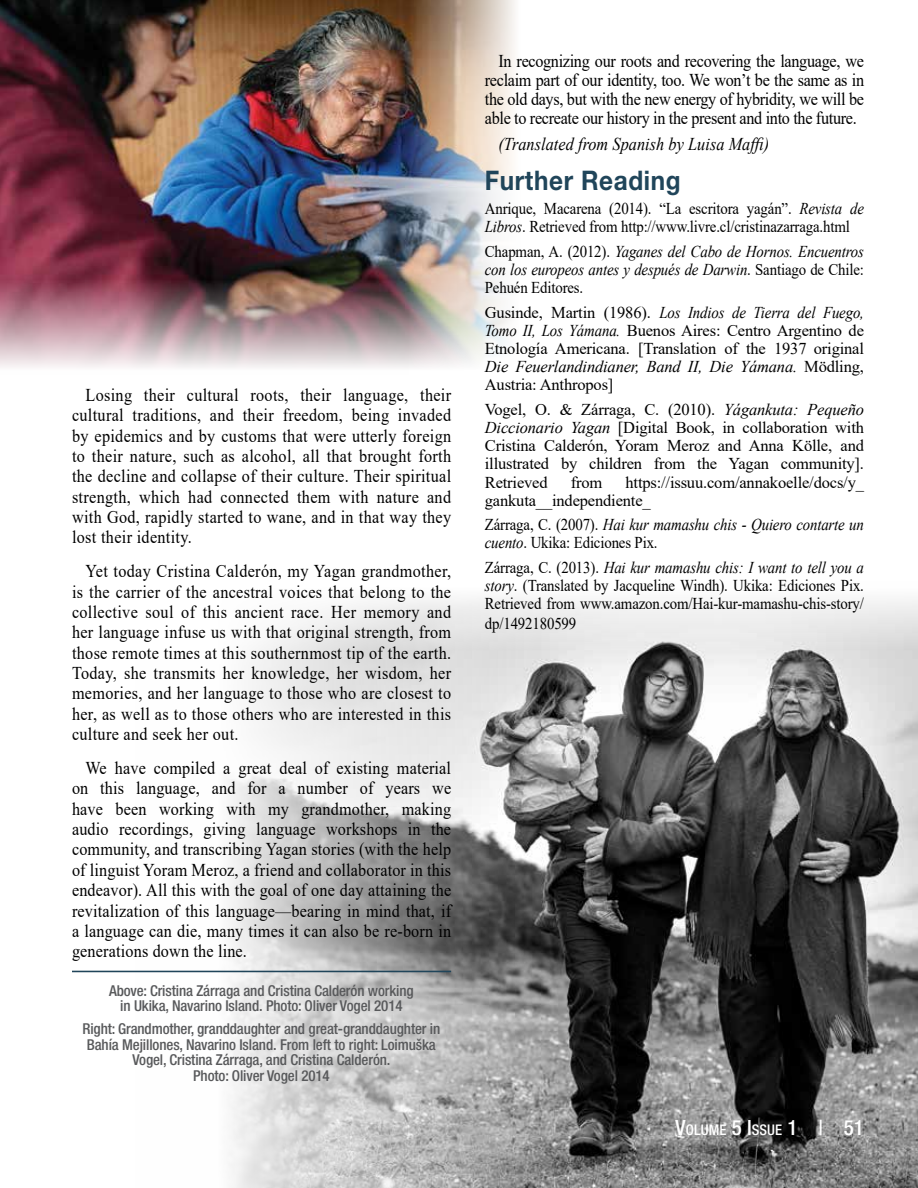
<style>
.page{position:relative;width:918px;height:1188px;background:#fff}
.page>*{position:absolute;margin:0;border:0;box-sizing:border-box;transform-origin:0 0}
.t1{font:700 27px "Helvetica Neue";letter-spacing:.025em;color:#20455a;scale:.9 1}
.t2{font:18px/20.4px "Times New Roman";letter-spacing:.015em;color:#000;text-align:justify;scale:.9 1}
.t3{font:italic 18px "Times New Roman";letter-spacing:.005em;color:#000;scale:.9 1}
.t4{font:16.5px/18px "Times New Roman";letter-spacing:-.01em;color:#000;text-align:justify}
.t5{font:16.5px/18px "Times New Roman";letter-spacing:-.01em;color:#000;scale:.9 1}
.t6{font:italic 16.5px/18px "Times New Roman";letter-spacing:-.01em;color:#000;text-align:justify;scale:.9 1}
.t7{font:500 condensed 15px/15.8px "Helvetica Neue";letter-spacing:-.01em;color:#58595b;text-align:center}
.t8{font:500 condensed 14.7px "Helvetica Neue";letter-spacing:.005em;color:#fff}
.s1{font-style:italic}
.s2{font-style:normal}
.s3{font-size:21px}
</style>
<div class="page">
<img style="left:0;top:0;width:515px;height:368px">
<img style="left:135px;top:599px;width:783px;height:589px">
<hr style="left:72px;top:971px;width:379px;height:1px;background:#20455a">
<p class="t2" style="left:72px;top:384px;width:423px;text-indent:13px">Losing their cultural roots, their language, their cultural traditions, and their freedom, being invaded by epidemics and by customs that were utterly foreign to their nature, such as alcohol, all that brought forth the decline and collapse of their culture. Their spiritual strength, which had connected them with nature and with God, rapidly started to wane, and in that way they lost their identity.</p>
<p class="t2" style="left:72px;top:561px;width:423px;text-indent:13px">Yet today Cristina Calderón, my Yagan grandmother, is the carrier of the ancestral voices that belong to the collective soul of this ancient race. Her memory and her language infuse us with that original strength, from those remote times at this southernmost tip of the earth.<br>Today, she transmits her knowledge, her wisdom, her memories, and her language to those who are closest to her, as well as to those others who are interested in this culture and seek her out.</p>
<p class="t2" style="left:72px;top:757px;width:423px;text-indent:13px">We have compiled a great deal of existing material on this language, and for a number of years we have been working with my grandmother, making audio recordings, giving language workshops in the community, and transcribing Yagan stories (with the help of linguist Yoram Meroz, a friend and collaborator in this endeavor). All this with the goal of one day attaining the revitalization of this language—bearing in mind that, if a language can die, many times it can also be re-born in generations down the line.</p>
<p class="t7" style="left:109px;top:982px;width:306px">Above: Cristina Zárraga and Cristina Calderón working in Ukika, Navarino Island. Photo: Oliver Vogel 2014</p>
<p class="t7" style="left:82px;top:1020px;width:359px">Right: Grandmother, granddaughter and great-granddaughter in Bahía Mejillones, Navarino Island. From left to right: Loimuška Vogel, Cristina Zárraga, and Cristina Calderón.<br>Photo: Oliver Vogel 2014</p>
<p class="t2" style="left:485px;top:50px;width:423px;line-height:19.2px;text-indent:13px">In recognizing our roots and recovering the language, we reclaim part of our identity, too. We won’t be the same as in the old days, but with the new energy of hybridity, we will be able to recreate our history in the present and into the future.</p>
<p class="t3" style="left:498px;top:131px;width:302px">(Translated from Spanish by Luisa Maffi)</p>
<h1 class="t1" style="left:485px;top:163px;width:219px">Further Reading</h1>
<p class="t5" style="left:485px;top:199px;width:423px">Anrique, Macarena (2014). “La escritora yagán”. <span class="s1">Revista de<br>Libros</span>. Retrieved from http://www.livre.cl/cristinazarraga.html</p>
<p class="t6" style="left:485px;top:242px;width:423px"><span class="s2">Chapman, A. (2012).</span> Yaganes del Cabo de Hornos. Encuentros con los europeos antes y después de Darwin<span class="s2">. Santiago de Chile:<br>Pehuén Editores.</span></p>
<p class="t4" style="left:485px;top:303px;width:381px">Gusinde, Martin (1986). <span class="s1">Los Indios de Tierra del Fuego, Tomo II, Los Yámana.</span> Buenos Aires: Centro Argentino de Etnología Americana. [Translation of the 1937 original <span class="s1">Die Feuerlandindianer, Band II, Die Yámana.</span> Mödling, Austria: Anthropos]</p>
<p class="t4" style="left:485px;top:400px;width:381px">Vogel, O. &amp; Zárraga, C. (2010). <span class="s1">Yágankuta: Pequeño Diccionario Yagan</span> [Digital Book, in collaboration with Cristina Calderón, Yoram Meroz and Anna Kölle, and illustrated by children from the Yagan community].<br>Retrieved</p>
<p class="t4" style="left:485px;top:472px;width:381px;text-indent:141px">https://issuu.com/annakoelle/docs/y_ gankuta__independiente_</p>
<p class="t6" style="left:485px;top:516px;width:423px"><span class="s2">Zárraga, C. (2007).</span> Hai kur mamashu chis - Quiero contarte un cuento<span class="s2">. Ukika: Ediciones Pix.</span></p>
<p class="t5" style="left:485px;top:558px;width:423px;text-align:justify">Zárraga, C. (2013). <span class="s1">Hai kur mamashu chis: I want to tell you a story</span>. (Translated by Jacqueline Windh). Ukika: Ediciones Pix.<br>Retrieved from www.amazon.com/Hai-kur-mamashu-chis-story/</p>
<p class="t5" style="left:485px;top:614px;width:103px">dp/1492180599</p>
<p class="t4" style="left:571px;top:472px;width:33px">from</p>
<p class="t8" style="left:676px;top:1121px;width:190px"><span class="s3">V</span>OLUME <span class="s3">5 I</span>SSUE <span class="s3">1 | 51</span></p>
</div>
